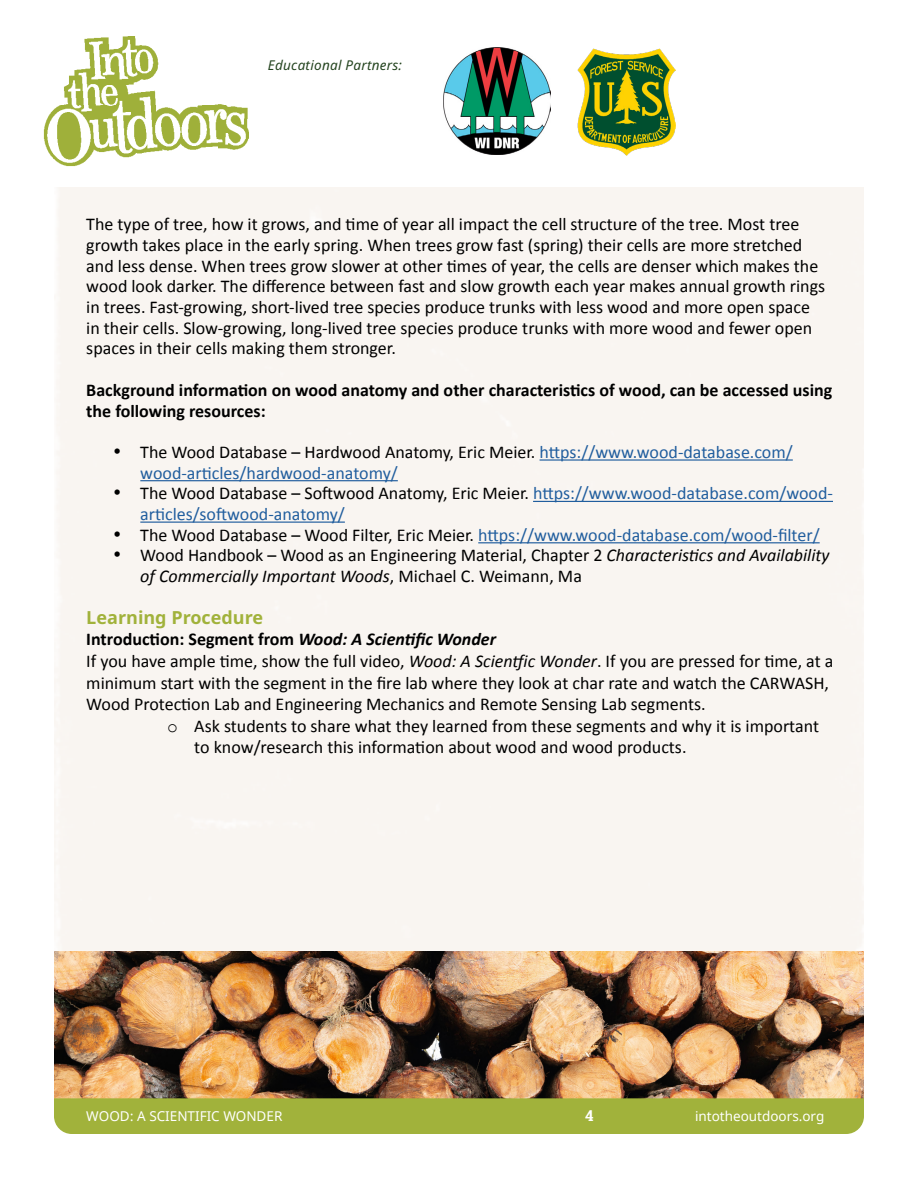
<style>
.page{position:relative;width:918px;height:1188px;background:#fff}
.page>*{position:absolute;margin:0;border:0;box-sizing:border-box;transform-origin:0 0}
.t1{font:18px/20.7px "Calibri";color:#000}
.t2{font:18px/20.7px "Calibri";color:#215e9e}
.t3{font:700 18px/20.7px "Calibri";color:#000}
.t4{font:700 18px "Noto Sans";color:#a1b23b}
.t5{font:700 15px "Roboto Slab";color:#fff}
.t6{font:13.5px "Noto Sans";color:#fff}
.t7{font:italic 13.5px "Noto Sans";letter-spacing:.02em;color:#23431e}
.s1{color:#000}
.s2{font-style:italic}
.s3{font-family:"Courier New"}
</style>
<div class="page">
<img style="left:444px;top:48px;width:107px;height:107px">
<img style="left:577px;top:49px;width:99px;height:107px">
<img style="left:54px;top:951px;width:810px;height:147px">
<hr style="left:540px;top:459px;width:253px;height:2px;background:#215e9e">
<hr style="left:140px;top:480px;width:258px;height:1px;background:#215e9e">
<hr style="left:533px;top:501px;width:300px;height:1px;background:#215e9e">
<hr style="left:140px;top:522px;width:205px;height:1px;background:#215e9e">
<hr style="left:478px;top:542px;width:342px;height:1px;background:#215e9e">
<div style="left:54px;top:1098px;width:810px;height:36px;background:#a1b23b"></div>
<img style="left:43px;top:37px;width:206px;height:130px">
<p class="t7" style="left:268px;top:55px;width:136px">Educational Partners:</p>
<p class="t1" style="left:86px;top:213px;width:740px">The type of tree, how it grows, and time of year all impact the cell structure of the tree. Most tree growth takes place in the early spring. When trees grow fast (spring) their cells are more stretched and less dense. When trees grow slower at other times of year, the cells are denser which makes the wood look darker. The difference between fast and slow growth each year makes annual growth rings in trees. Fast-growing, short-lived tree species produce trunks with less wood and more open space in their cells. Slow-growing, long-lived tree species produce trunks with more wood and fewer open spaces in their cells making them stronger.</p>
<p class="t3" style="left:86px;top:379px;width:748px">Background information on wood anatomy and other characteristics of wood, can be accessed using the following resources:</p>
<p class="t2" style="left:140px;top:441px;width:654px;text-indent:-27px"><span class="s1">• The Wood Database – Hardwood Anatomy, Eric Meier.</span> https://www.wood-database.com/ wood-articles/hardwood-anatomy/</p>
<p class="t2" style="left:140px;top:483px;width:694px;text-indent:-27px"><span class="s1">• The Wood Database – Softwood Anatomy, Eric Meier.</span> https://www.wood-database.com/wood&shy;articles/softwood-anatomy/</p>
<p class="t2" style="left:113px;top:524px;width:708px"><span class="s1">• The Wood Database – Wood Filter, Eric Meier.</span> https://www.wood-database.com/wood-filter/</p>
<p class="t1" style="left:140px;top:545px;width:691px;text-indent:-27px">• Wood Handbook – Wood as an Engineering Material, Chapter 2 <span class="s2">Characteristics and Availability of Commercially Important Woods</span>, Michael C. Weimann, Ma</p>
<p class="t4" style="left:86px;top:605px;width:178px">Learning Procedure</p>
<p class="t3" style="left:86px;top:629px;width:411px">Introduction: Segment from <span class="s2">Wood: A Scientific Wonder</span></p>
<p class="t1" style="left:86px;top:650px;width:749px">If you have ample time, show the full video, <span class="s2">Wood: A Scientfic Wonder</span>. If you are pressed for time, at a</p>
<p class="t1" style="left:86px;top:672px;width:744px">minimum start with the segment in the fire lab where they look at char rate and watch the CARWASH,</p>
<p class="t1" style="left:86px;top:693px;width:621px">Wood Protection Lab and Engineering Mechanics and Remote Sensing Lab segments.</p>
<p class="t1" style="left:167px;top:715px;width:653px"><span class="s3">o</span> Ask students to share what they learned from these segments and why it is important</p>
<p class="t1" style="left:194px;top:737px;width:494px">to know/research this information about wood and wood products.</p>
<p class="t6" style="left:86px;top:1107px;width:198px">WOOD: A SCIENTIFIC WONDER</p>
<p class="t5" style="left:585px;top:1105px;width:10px">4</p>
<p class="t6" style="left:695px;top:1107px;width:131px">intotheoutdoors.org</p>
</div>
